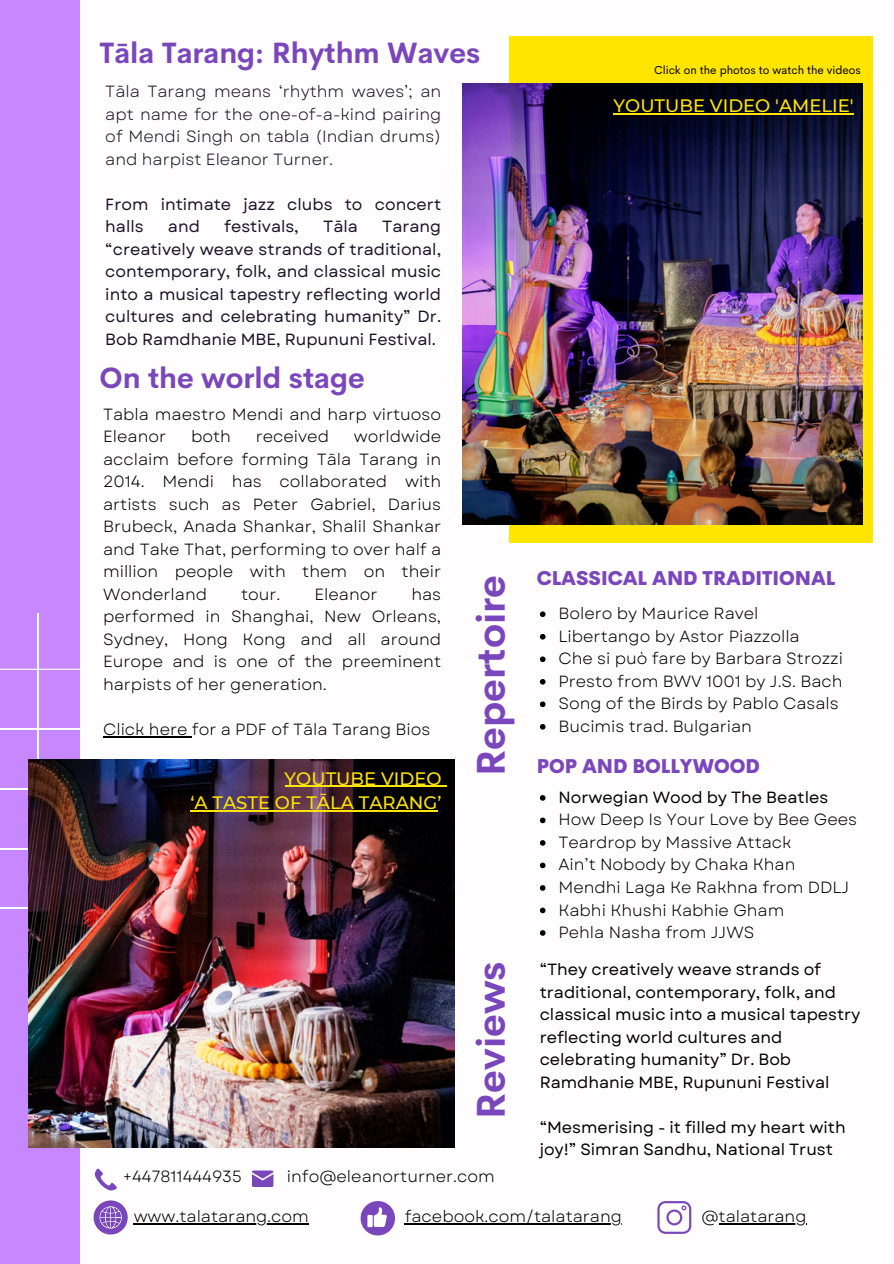
<style>
.page{position:relative;width:894px;height:1264px;background:#fff}
.page>*{position:absolute;margin:0;border:0;box-sizing:border-box;transform-origin:0 0}
.t1{font:700 39.3px "Cerebri Sans";color:#7a46bb}
.t2{font:700 28.8px "Cerebri Sans";color:#7a46bb}
.t3{font:800 19.35px "Cerebri Sans";color:#7a46bb}
.t4{font:500 18px/24.8px "Montserrat";color:#ffe500;text-align:right}
.t5{font:16.2px/22.5px "Garet";color:#000;text-align:justify}
.t6{font:16.2px/22.5px "Garet";color:#000}
.t7{font:16.2px/22.5px "Garet";color:#161326}
.t8{font:16.2px/22.5px "Garet";color:#161326;text-align:justify}
.t9{font:11.55px "Cerebri Sans";color:#000}
</style>
<div class="page">
<div style="left:0;top:0;width:80px;height:1263px;background:#c787ff"></div>
<div style="left:509px;top:37px;width:363px;height:506px;background:#ffe500"></div>
<hr style="left:38px;top:613px;width:1px;height:365px;background:#fff">
<svg style="left:0;top:668px;width:80px;height:2px"></svg>
<hr style="left:0;top:728px;width:267px;height:1px;background:#fff">
<hr style="left:0;top:788px;width:282px;height:1px;background:#fff">
<hr style="left:0;top:848px;width:260px;height:1px;background:#fff">
<hr style="left:0;top:907px;width:300px;height:2px;background:#fff">
<svg style="left:94px;top:1168px;width:23px;height:22px"></svg>
<svg style="left:252px;top:1170px;width:21px;height:16px"></svg>
<img style="left:463px;top:83px;width:399px;height:441px">
<img style="left:29px;top:759px;width:425px;height:388px">
<svg style="left:657px;top:1201px;width:34px;height:32px"></svg>
<svg style="left:360px;top:1201px;width:35px;height:34px"></svg>
<svg style="left:94px;top:1200px;width:33px;height:34px"></svg>
<svg style="left:539px;top:611px;width:6px;height:6px"></svg>
<svg style="left:539px;top:634px;width:6px;height:5px"></svg>
<svg style="left:539px;top:656px;width:6px;height:6px"></svg>
<svg style="left:539px;top:679px;width:6px;height:5px"></svg>
<svg style="left:539px;top:701px;width:6px;height:6px"></svg>
<svg style="left:539px;top:724px;width:6px;height:5px"></svg>
<hr style="left:103px;top:736px;width:89px;height:1px;background:#000">
<svg style="left:539px;top:795px;width:6px;height:5px"></svg>
<svg style="left:539px;top:817px;width:6px;height:6px"></svg>
<svg style="left:539px;top:840px;width:6px;height:5px"></svg>
<svg style="left:539px;top:862px;width:6px;height:6px"></svg>
<svg style="left:539px;top:885px;width:6px;height:5px"></svg>
<svg style="left:539px;top:907px;width:6px;height:6px"></svg>
<svg style="left:539px;top:930px;width:6px;height:5px"></svg>
<hr style="left:718px;top:1222px;width:88px;height:2px;background:#000">
<hr style="left:404px;top:1222px;width:217px;height:2px;background:#000">
<hr style="left:134px;top:1222px;width:175px;height:2px;background:#000">
<hr style="left:613px;top:113px;width:240px;height:1px;background:#ffe500">
<hr style="left:284px;top:785px;width:157px;height:1px;background:#ffe500">
<hr style="left:190px;top:810px;width:247px;height:1px;background:#ffe500">
<p class="t2" style="left:99px;top:35px;width:382px">Tāla Tarang: Rhythm Waves</p>
<p class="t8" style="left:105px;top:80px;width:337px">Tāla Tarang means ‘rhythm waves’; an apt name for the one-of-a-kind pairing of Mendi Singh on tabla (Indian drums) and harpist Eleanor Turner.</p>
<p class="t7" style="left:105px;top:193px;width:337px">From intimate jazz clubs to concert halls</p>
<p class="t7" style="left:168px;top:215px;width:33px">and</p>
<p class="t7" style="left:224px;top:215px;width:76px">festivals,</p>
<p class="t7" style="left:323px;top:215px;width:36px">Tāla</p>
<p class="t7" style="left:105px;top:215px;width:337px;text-align:justify;text-indent:277px">Tarang “creatively weave strands of traditional, contemporary, folk, and classical music into a musical tapestry reflecting world cultures and celebrating humanity” Dr.<br>Bob Ramdhanie MBE, Rupununi Festival.</p>
<h4 class="t2" style="left:99px;top:359px;width:267px">On the world stage</h4>
<p class="t5" style="left:103px;top:403px;width:339px">Tabla maestro Mendi and harp virtuoso<br>Eleanor</p>
<p class="t5" style="left:103px;top:425px;width:339px;text-indent:251px">worldwide acclaim before forming Tāla Tarang in 2014. Mendi has collaborated with artists such as Peter Gabriel, Darius Brubeck, Anada Shankar, Shalil Shankar and Take That, performing to over half a million people with them on their Wonderland</p>
<p class="t5" style="left:191px;top:425px;width:41px">both</p>
<p class="t5" style="left:256px;top:425px;width:75px">received</p>
<p class="t5" style="left:103px;top:583px;width:339px;text-indent:308px">has performed in Shanghai, New Orleans, Sydney, Hong Kong and all around Europe and is one of the preeminent harpists of her generation.</p>
<p class="t5" style="left:103px;top:718px;width:328px">Click here for a PDF of Tāla Tarang Bios</p>
<p class="t5" style="left:241px;top:583px;width:41px">tour.</p>
<p class="t5" style="left:314px;top:583px;width:65px">Eleanor</p>
<p class="t4" style="left:190px;top:765px;width:252px">YOUTUBE VIDEO<br>‘A TASTE OF TĀLA TARANG’</p>
<h4 class="t1" style="left:465px;top:775px;width:202px;rotate:-90deg">Repertoire</h4>
<p class="t9" style="left:654px;top:63px;width:208px">Click on the photos to watch the videos</p>
<p class="t4" style="left:613px;top:93px;width:241px">YOUTUBE VIDEO 'AMELIE'</p>
<h1 class="t3" style="left:536px;top:566px;width:300px">CLASSICAL AND TRADITIONAL</h1>
<p class="t5" style="left:558px;top:602px;width:201px">Bolero by Maurice Ravel</p>
<h3 class="t5" style="left:558px;top:625px;width:243px">Libertango by Astor Piazzolla</h3>
<h2 class="t5" style="left:558px;top:647px;width:286px">Che si può fare by Barbara Strozzi</h2>
<h4 class="t5" style="left:558px;top:670px;width:285px">Presto from BWV 1001 by J.S. Bach</h4>
<h4 class="t5" style="left:558px;top:692px;width:282px">Song of the Birds by Pablo Casals</h4>
<p class="t5" style="left:558px;top:715px;width:195px">Bucimis trad. Bulgarian</p>
<p class="t3" style="left:536px;top:753px;width:224px">POP AND BOLLYWOOD</p>
<p class="t6" style="left:558px;top:786px;width:271px">Norwegian Wood by The Beatles</p>
<p class="t5" style="left:558px;top:808px;width:300px">How Deep Is Your Love by Bee Gees</p>
<h3 class="t5" style="left:558px;top:831px;width:235px">Teardrop by Massive Attack</h3>
<p class="t5" style="left:558px;top:853px;width:238px">Ain’t Nobody by Chaka Khan</p>
<p class="t5" style="left:558px;top:876px;width:292px">Mendhi Laga Ke Rakhna from DDLJ</p>
<p class="t5" style="left:558px;top:898px;width:227px">Kabhi Khushi Kabhie Gham</p>
<p class="t5" style="left:558px;top:921px;width:197px">Pehla Nasha from JJWS</p>
<p class="t1" style="left:465px;top:1118px;width:159px;rotate:-90deg">Reviews</p>
<p class="t6" style="left:539px;top:958px;width:322px">“They creatively weave strands of traditional, contemporary, folk, and classical music into a musical tapestry reflecting world cultures and celebrating humanity” Dr. Bob Ramdhanie MBE, Rupununi Festival</p>
<p class="t6" style="left:539px;top:1115px;width:307px">“Mesmerising - it filled my heart with joy!” Simran Sandhu, National Trust</p>
<p class="t5" style="left:123px;top:1165px;width:120px">+447811444935</p>
<p class="t5" style="left:287px;top:1165px;width:209px">info@eleanorturner.com</p>
<p class="t5" style="left:134px;top:1204px;width:177px">www.talatarang.com</p>
<h4 class="t5" style="left:404px;top:1204px;width:218px">facebook.com/talatarang</h4>
<h1 class="t5" style="left:701px;top:1204px;width:106px">@talatarang</h1>
</div>
